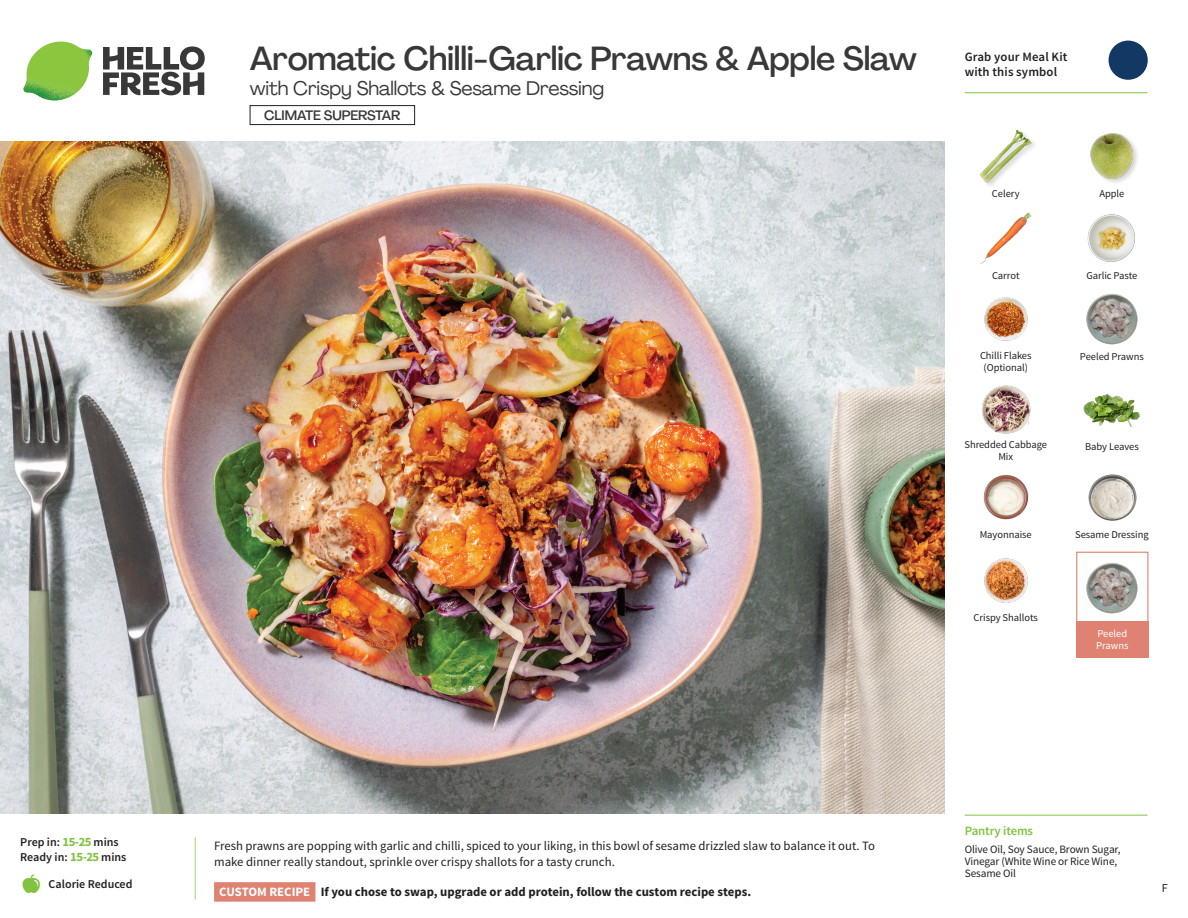
<style>
.page{position:relative;width:1188px;height:918px;background:#fff}
.page>*{position:absolute;margin:0;border:0;box-sizing:border-box;transform-origin:0 0}
._15_Titel_UK{font:500 33px "Agrandir";letter-spacing:-.01em;color:#383839}
._15_Titel_UK-2{font:19.5px "Agrandir";letter-spacing:-.01em;color:#383839}
.t1{font:500 13.5px "Agrandir";letter-spacing:-.01em;color:#383839}
.Step_6_Text_AU{font:12.75px/16.5px "Source Sans Pro";color:#231f20}
.Step_6_Text_AU-2{font:700 12.75px "Source Sans Pro";color:#231f20}
.t2{font:600 12.75px/15px "Source Sans Pro";letter-spacing:.01em;color:#231f20}
._04_Headers_Front{font:600 12.75px "Source Sans Pro";letter-spacing:-.01em;color:#81c340}
._04_Intro{font:600 12px "Source Sans Pro";color:#231f20}
.t3{font:12px "Source Sans Pro";color:#231f20}
._05_Pantry{font:11.25px/12px "Source Sans Pro";letter-spacing:-.01em;color:#231f20}
._18_FRONT_ingredients{font:10.5px/12px "Source Sans Pro";letter-spacing:-.005em;color:#231f20;text-align:center}
._18_FRONT_ingredients-2{font:10.5px/12px "Source Sans Pro";letter-spacing:-.005em;color:#fff}
.s1{font-weight:700;font-size:12.75px;color:#81c340}
.s2{color:#fff}
</style>
<div class="page">
<svg style="left:103px;top:46px;width:102px;height:49px"></svg>
<img style="left:23px;top:42px;width:69px;height:59px">
<svg style="left:194px;top:837px;width:122px;height:65px"></svg>
<img style="left:0;top:142px;width:945px;height:672px">
<div style="left:1076px;top:552px;width:72px;height:72px;border:1px solid #df8272"></div>
<div style="left:1076px;top:622px;width:72px;height:36px;background:#df8272"></div>
<img style="left:1086px;top:562px;width:51px;height:51px">
<img style="left:1086px;top:294px;width:51px;height:51px">
<img style="left:1083px;top:394px;width:58px;height:33px">
<img style="left:981px;top:385px;width:50px;height:49px">
<img style="left:983px;top:474px;width:46px;height:46px">
<img style="left:1088px;top:474px;width:49px;height:47px">
<img style="left:984px;top:297px;width:44px;height:44px">
<img style="left:980px;top:212px;width:52px;height:52px">
<img style="left:1087px;top:214px;width:48px;height:48px">
<img style="left:979px;top:129px;width:55px;height:56px">
<img style="left:1090px;top:133px;width:48px;height:50px">
<img style="left:984px;top:558px;width:44px;height:45px">
<svg style="left:1091px;top:40px;width:57px;height:54px"></svg>
<hr style="left:965px;top:815px;width:183px;height:1px;background:#81c340">
<hr style="left:965px;top:92px;width:183px;height:1px;background:#81c340">
<div style="left:250px;top:105px;width:165px;height:20px;border:1px solid #231f20"></div>
<p class="_04_Intro" style="left:20px;top:835px;width:100px">Prep in: <span class="s1">15-25</span> mins</p>
<p class="_04_Intro" style="left:20px;top:850px;width:108px">Ready in: <span class="s1">15-25</span> mins</p>
<p class="_04_Intro" style="left:49px;top:876px;width:85px">Calorie Reduced</p>
<p class="_15_Titel_UK" style="left:250px;top:38px;width:669px">Aromatic Chilli-Garlic Prawns &amp; Apple Slaw</p>
<p class="_15_Titel_UK-2" style="left:250px;top:76px;width:356px">with Crispy Shallots &amp; Sesame Dressing</p>
<p class="t1" style="left:264px;top:107px;width:138px">CLIMATE SUPERSTAR</p>
<p class="t2" style="left:965px;top:50px;width:104px">Grab your Meal Kit with this symbol</p>
<p class="_18_FRONT_ingredients" style="left:992px;top:188px;width:29px">Celery</p>
<p class="_18_FRONT_ingredients" style="left:1099px;top:188px;width:27px">Apple</p>
<p class="_18_FRONT_ingredients" style="left:992px;top:270px;width:29px">Carrot</p>
<p class="_18_FRONT_ingredients" style="left:1086px;top:270px;width:53px">Garlic Paste</p>
<p class="_18_FRONT_ingredients" style="left:980px;top:350px;width:53px">Chilli Flakes</p>
<p class="_18_FRONT_ingredients" style="left:1080px;top:351px;width:65px">Peeled Prawns</p>
<p class="_18_FRONT_ingredients" style="left:984px;top:362px;width:46px">(Optional)</p>
<p class="_18_FRONT_ingredients" style="left:964px;top:438px;width:84px">Shredded Cabbage<br>Mix</p>
<p class="_18_FRONT_ingredients" style="left:1085px;top:441px;width:55px">Baby Leaves</p>
<p class="_18_FRONT_ingredients" style="left:980px;top:529px;width:54px">Mayonnaise</p>
<p class="_18_FRONT_ingredients" style="left:1075px;top:529px;width:75px">Sesame Dressing</p>
<p class="_18_FRONT_ingredients" style="left:974px;top:612px;width:66px">Crispy Shallots</p>
<p class="_18_FRONT_ingredients-2" style="left:1096px;top:628px;width:34px">Peeled<br>Prawns</p>
<p class="Step_6_Text_AU" style="left:214px;top:838px;width:663px">Fresh prawns are popping with garlic and chilli, spiced to your liking, in this bowl of sesame drizzled slaw to balance it out. To make dinner really standout, sprinkle over crispy shallots for a tasty crunch.</p>
<p class="Step_6_Text_AU-2" style="left:219px;top:883px;width:533px"><span class="s2">CUSTOM RECIPE</span> If you chose to swap, upgrade or add protein, follow the custom recipe steps.</p>
<p class="_04_Headers_Front" style="left:965px;top:822px;width:70px">Pantry items</p>
<p class="_05_Pantry" style="left:965px;top:844px;width:157px">Olive Oil, Soy Sauce, Brown Sugar,<br>Vinegar (White Wine or Rice Wine,<br>Sesame Oil</p>
<p class="t3" style="left:1162px;top:880px;width:7px">F</p>
</div>
